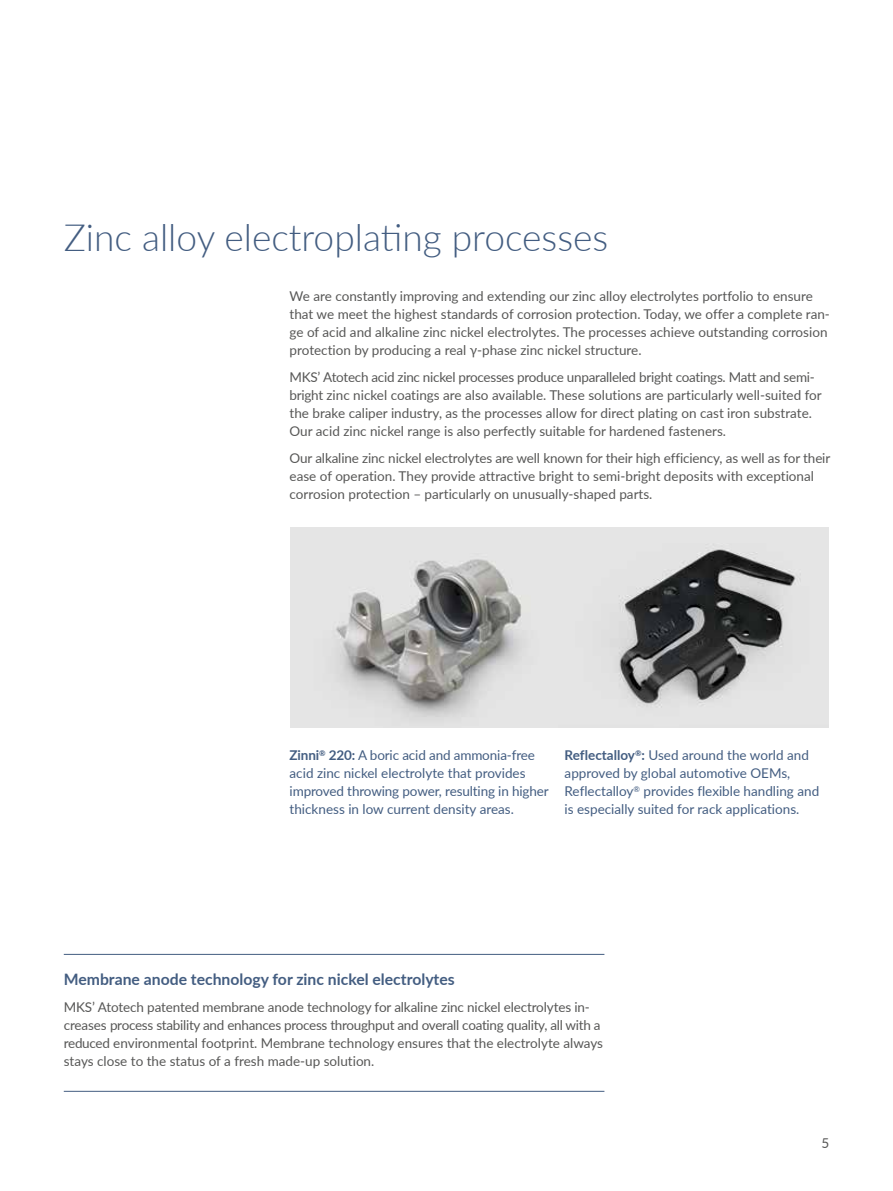
<style>
.page{position:relative;width:893px;height:1191px;background:#fff}
.page>*{position:absolute;margin:0;border:0;box-sizing:border-box;transform-origin:0 0}
.t1{font:300 37.5px "Lato";color:#435d81}
.t2{font:700 15.75px "Lato";color:#435d81}
.t3{font:13.5px/18px "Lato";color:#575756}
.t4{font:13.5px/18px "Lato";color:#435d81}
.s1{font-weight:700}
</style>
<div class="page">
<img style="left:290px;top:528px;width:539px;height:199px">
<hr style="left:64px;top:1091px;width:540px;height:1px;background:#435d81">
<hr style="left:64px;top:954px;width:540px;height:1px;background:#435d81">
<h1 class="t1" style="left:64px;top:211px;width:546px">Zinc alloy electroplating processes</h1>
<p class="t3" style="left:290px;top:287px;width:542px">We are constantly improving and extending our zinc alloy electrolytes portfolio to ensure that we meet the highest standards of corrosion protection. Today, we offer a complete ran&shy;ge of acid and alkaline zinc nickel electrolytes. The processes achieve outstanding corrosion protection by producing a real γ-phase zinc nickel structure.</p>
<p class="t3" style="left:290px;top:368px;width:534px">MKS’ Atotech acid zinc nickel processes produce unparalleled bright coatings. Matt and semi&shy;bright zinc nickel coatings are also available. These solutions are particularly well-suited for the brake caliper industry, as the processes allow for direct plating on cast iron substrate.<br>Our acid zinc nickel range is also perfectly suitable for hardened fasteners.</p>
<p class="t3" style="left:290px;top:449px;width:542px">Our alkaline zinc nickel electrolytes are well known for their high efficiency, as well as for their ease of operation. They provide attractive bright to semi-bright deposits with exceptional corrosion protection – particularly on unusually-shaped parts.</p>
<p class="t4" style="left:290px;top:746px;width:261px"><span class="s1">Zinni</span><sup>®</sup> <span class="s1">220:</span> A boric acid and ammonia-free acid zinc nickel electrolyte that provides improved throwing power, resulting in higher thickness in low current density areas.</p>
<p class="t4" style="left:565px;top:746px;width:256px"><span class="s1">Reflectalloy</span><sup>®</sup><span class="s1">:</span> Used around the world and approved by global automotive OEMs, Reflectalloy<sup>®</sup> provides flexible handling and is especially suited for rack applications.</p>
<p class="t2" style="left:64px;top:968px;width:392px">Membrane anode technology for zinc nickel electrolytes</p>
<p class="t3" style="left:64px;top:998px;width:541px">MKS’ Atotech patented membrane anode technology for alkaline zinc nickel electrolytes in&shy;creases process stability and enhances process throughput and overall coating quality, all with a reduced environmental footprint. Membrane technology ensures that the electrolyte always stays close to the status of a fresh made-up solution.</p>
<p class="t3" style="left:821px;top:1134px;width:9px">5</p>
</div>
